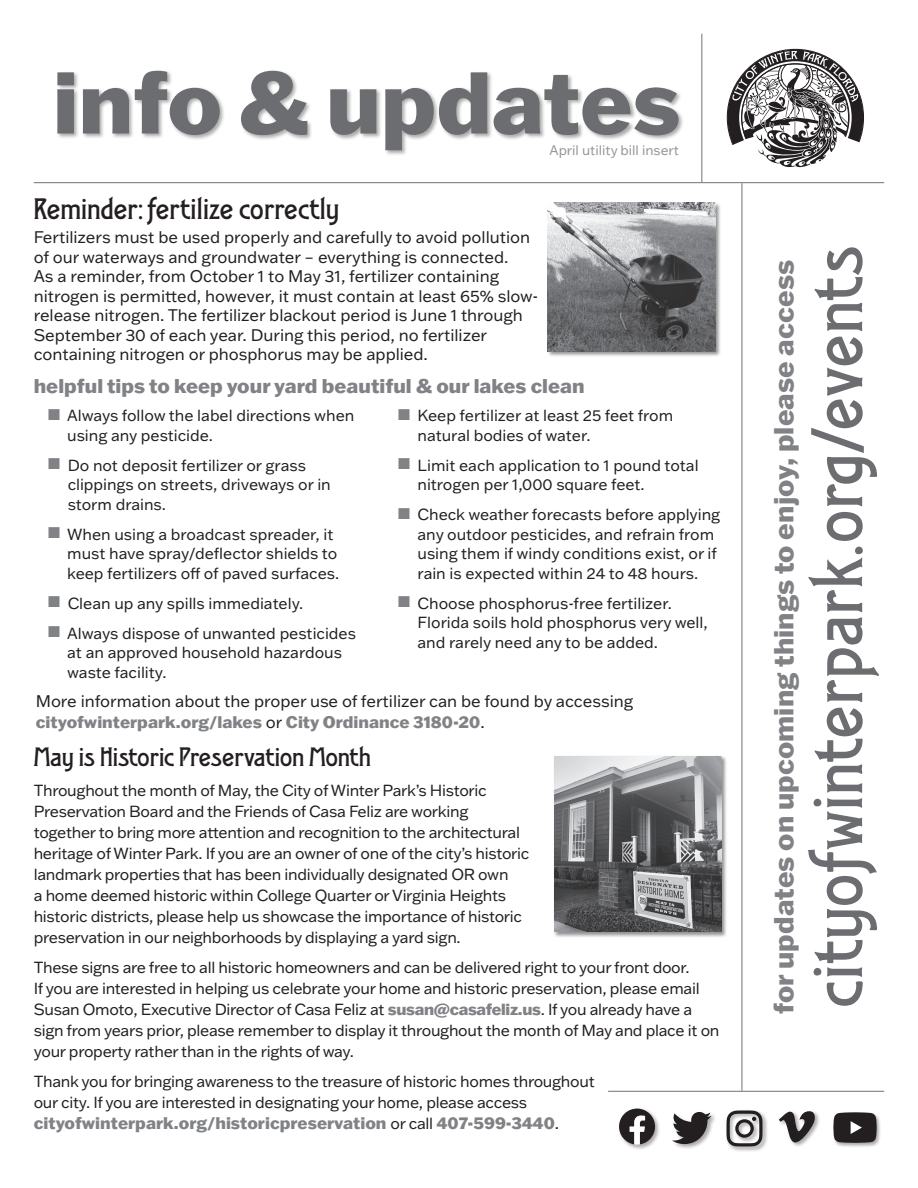
<style>
.page{position:relative;width:918px;height:1188px;background:#fff}
.page>*{position:absolute;margin:0;border:0;box-sizing:border-box;transform-origin:0 0}
.t1{font:800 85.5px "Franklin Gothic ATF";color:#6c6d70}
.t2{font:72.45px "Quaint Gothic SGTT";letter-spacing:-.005em;color:#6c6d70}
.t3{font:30px "Quaint Gothic SGTT";letter-spacing:-.005em;color:#231f20}
.t4{font:800 27px "Franklin Gothic ATF";letter-spacing:.005em;color:#808285}
.t5{font:27px "Quaint Gothic SGTT";letter-spacing:-.015em;color:#231f20}
.t6{font:800 19.5px "Franklin Gothic ATF";letter-spacing:.005em;color:#808285}
.t7{font:16.5px/19.5px "Franklin Gothic ATF";letter-spacing:-.005em;color:#231f20}
.t8{font:800 16.5px "Franklin Gothic ATF";letter-spacing:.005em;color:#808285}
.t9{font:15.75px/19.5px "Franklin Gothic ATF";letter-spacing:-.02em;color:#231f20}
.t10{font:13.5px "Franklin Gothic ATF";letter-spacing:-.005em;color:#939598}
.s1{color:#808285}
.s2{font-weight:800;color:#808285}
.s3{font-weight:400;font-size:15.75px;color:#231f20}
.s4{font-weight:400;color:#231f20}
</style>
<div class="page">
<hr style="left:34px;top:182px;width:850px;height:1px;background:#808285">
<hr style="left:608px;top:1091px;width:276px;height:1px;background:#808285">
<hr style="left:701px;top:34px;width:1px;height:148px;background:#808285">
<hr style="left:741px;top:183px;width:1px;height:908px;background:#808285">
<svg style="left:727px;top:49px;width:137px;height:118px"></svg>
<div style="left:618px;top:1107px;width:42px;height:44px;background:#231f20;opacity:.38"></div>
<svg style="left:619px;top:1109px;width:36px;height:36px"></svg>
<div style="left:672px;top:1111px;width:45px;height:39px;background:#231f20;opacity:.38"></div>
<svg style="left:672px;top:1112px;width:40px;height:32px"></svg>
<div style="left:725px;top:1109px;width:44px;height:43px;background:#231f20;opacity:.38"></div>
<svg style="left:727px;top:1110px;width:36px;height:37px"></svg>
<div style="left:778px;top:1110px;width:42px;height:38px;background:#231f20;opacity:.38"></div>
<svg style="left:779px;top:1111px;width:36px;height:31px"></svg>
<div style="left:833px;top:1112px;width:49px;height:36px;background:#231f20;opacity:.38"></div>
<svg style="left:833px;top:1112px;width:44px;height:31px"></svg>
<div style="left:56px;top:70px;width:628px;height:86px;background:#231f20;opacity:.38"></div>
<div style="left:553px;top:755px;width:174px;height:183px;background:#231f20;opacity:.5"></div>
<img style="left:554px;top:756px;width:168px;height:176px">
<div style="left:547px;top:202px;width:174px;height:155px;background:#231f20;opacity:.5"></div>
<img style="left:548px;top:203px;width:168px;height:148px">
<h1 class="t1" style="left:53px;top:45px;width:629px">info &amp; updates</h1>
<p class="t10" style="left:550px;top:141px;width:131px">April utility bill insert</p>
<h3 class="t3" style="left:34px;top:190px;width:307px">Reminder: fertilize correctly</h3>
<p class="t7" style="left:34px;top:227px;width:506px">Fertilizers must be used properly and carefully to avoid pollution of our waterways and groundwater – everything is connected.<br>As a reminder, from October 1 to May 31, fertilizer containing nitrogen is permitted, however, it must contain at least 65% slow&shy;release nitrogen. The fertilizer blackout period is June 1 through September 30 of each year. During this period, no fertilizer containing nitrogen or phosphorus may be applied.</p>
<p class="t6" style="left:34px;top:373px;width:552px">helpful tips to keep your yard beautiful &amp; our lakes clean</p>
<p class="t9" style="left:67px;top:406px;width:289px;text-indent:-19px"><span class="s1">■</span> Always follow the label directions when using any pesticide.</p>
<p class="t9" style="left:68px;top:455px;width:265px;text-indent:-19px"><span class="s1">■</span> Do not deposit fertilizer or grass clippings on streets, driveways or in storm drains.</p>
<p class="t9" style="left:67px;top:524px;width:274px;text-indent:-19px"><span class="s1">■</span> When using a broadcast spreader, it must have spray/deflector shields to keep fertilizers off of paved surfaces.</p>
<p class="t9" style="left:48px;top:593px;width:257px"><span class="s1">■</span> Clean up any spills immediately.</p>
<p class="t9" style="left:67px;top:623px;width:290px;text-indent:-19px"><span class="s1">■</span> Always dispose of unwanted pesticides at an approved household hazardous waste facility.</p>
<p class="t9" style="left:418px;top:406px;width:257px;text-indent:-19px"><span class="s1">■</span> Keep fertilizer at least 25 feet from natural bodies of water.</p>
<p class="t9" style="left:418px;top:455px;width:283px;text-indent:-19px"><span class="s1">■</span> Limit each application to 1 pound total nitrogen per 1,000 square feet.</p>
<p class="t9" style="left:418px;top:505px;width:304px;text-indent:-19px"><span class="s1">■</span> Check weather forecasts before applying any outdoor pesticides, and refrain from using them if windy conditions exist, or if rain is expected within 24 to 48 hours.</p>
<p class="t9" style="left:418px;top:593px;width:292px;text-indent:-19px"><span class="s1">■</span> Choose phosphorus-free fertilizer.<br>Florida soils hold phosphorus very well, and rarely need any to be added.</p>
<p class="t7" style="left:36px;top:690px;width:599px;line-height:21px">More information about the proper use of fertilizer can be found by accessing <span class="s2">cityofwinterpark.org/lakes</span> or <span class="s2">City Ordinance 3180-20</span>.</p>
<h3 class="t5" style="left:34px;top:739px;width:339px">May is Historic Preservation Month</h3>
<p class="t9" style="left:34px;top:779px;width:497px;line-height:21px">Throughout the month of May, the City of Winter Park’s Historic Preservation Board and the Friends of Casa Feliz are working together to bring more attention and recognition to the architectural heritage of Winter Park. If you are an owner of one of the city’s historic landmark properties that has been individually designated OR own<br>a home deemed historic within College Quarter or Virginia Heights historic districts, please help us showcase the importance of historic preservation in our neighborhoods by displaying a yard sign.</p>
<p class="t9" style="left:34px;top:956px;width:687px;line-height:21px">These signs are free to all historic homeowners and can be delivered right to your front door.<br>If you are interested in helping us celebrate your home and historic preservation, please email Susan Omoto, Executive Director of Casa Feliz at <span class="s2">susan@casafeliz.us</span>. If you already have a sign from years prior, please remember to display it throughout the month of May and place it on your property rather than in the rights of way.</p>
<p class="t9" style="left:34px;top:1070px;width:563px;line-height:21px">Thank you for bringing awareness to the treasure of historic homes throughout our city. If you are interested in designating your home, please access</p>
<p class="t8" style="left:34px;top:1112px;width:527px">cityofwinterpark.org/historicpreservation <span class="s3">or call</span> 407-599-3440<span class="s4">.</span></p>
<h3 class="t4" style="left:766px;top:1014px;width:756px;rotate:-90deg">for updates on upcoming things to enjoy, please access</h3>
<h2 class="t2" style="left:790px;top:1008px;width:765px;rotate:-90deg">cityofwinterpark.org/events</h2>
</div>
